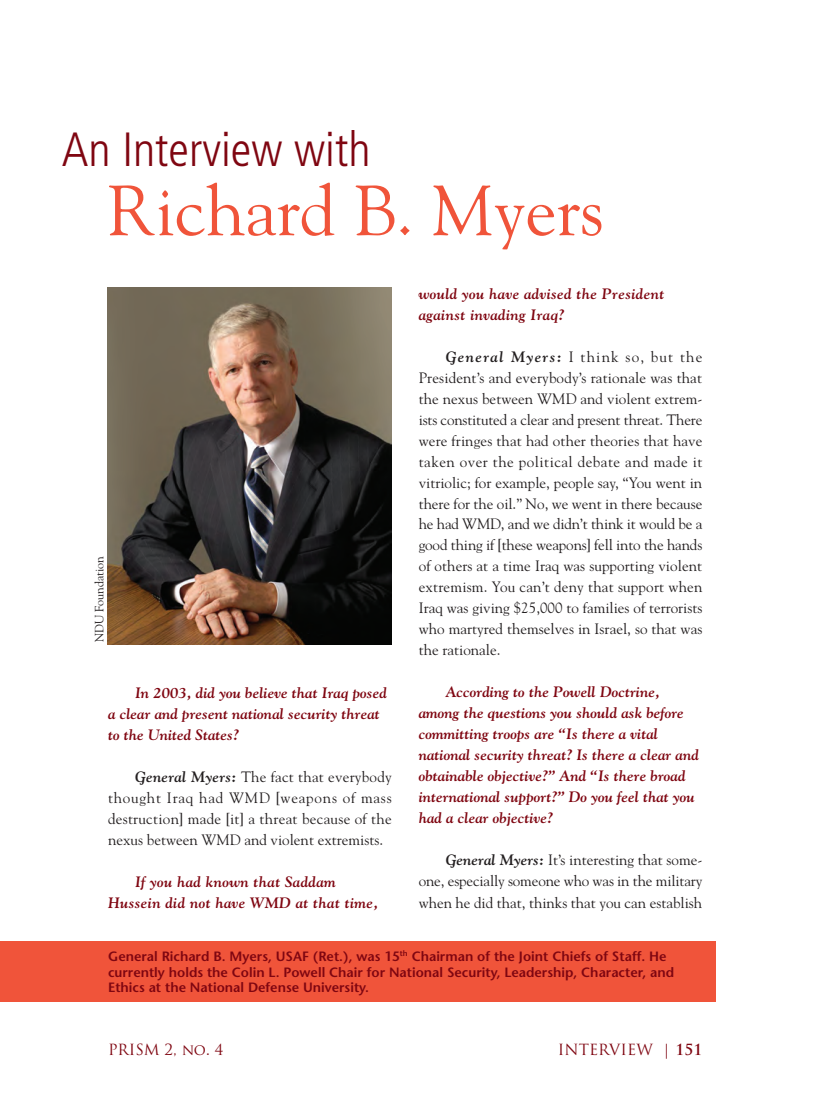
<style>
.page{position:relative;width:824px;height:1107px;background:#fff}
.page>*{position:absolute;margin:0;border:0;box-sizing:border-box;transform-origin:0 0}
.Title_Text_1{font:70.5px "Goudy Std";color:#f0543a}
.Title_Text_2{font:300 condensed 48px "Frutiger LT Std";color:#7f0611}
.Body_TXT{font:15px/21px "Goudy Std";color:#231f20;text-align:justify}
.Interview_Question{font:italic 700 15px/21px "Goudy Std";color:#7f0611}
.Interview_Question-2{font:italic 700 15px/21px "Goudy Std";letter-spacing:.02em;color:#7f0611}
.Body_TXT-2{font:15px "Trajan Pro";color:#7f0611}
.Author_Bio{font:600 13.5px/15.8px "Stone Sans Std";color:#7f0611}
.Photo_Credit_Black{font:12px "Goudy Std";color:#231f20}
.s1{font-weight:700;font-style:italic}
.s2{font-weight:700}
</style>
<div class="page">
<div style="left:0;top:941px;width:716px;height:61px;background:#f0543a"></div>
<img style="left:108px;top:288px;width:284px;height:357px">
<p class="Title_Text_2" style="left:62px;top:122px;width:310px">An Interview with</p>
<p class="Title_Text_1" style="left:108px;top:167px;width:497px">Richard B. Myers</p>
<p class="Interview_Question-2" style="left:418px;top:283px;width:247px">would you have advised the President against invading Iraq?</p>
<p class="Body_TXT" style="left:418px;top:346px;width:285px;text-indent:27px"><span class="s1">General Myers:</span> I think so, but the President’s and everybody’s rationale was that the nexus between WMD and violent extrem&shy;ists constituted a clear and present threat. There were fringes that had other theories that have taken over the political debate and made it vitriolic; for example, people say, “You went in there for the oil.” No, we went in there because he had WMD, and we didn’t think it would be a good thing if [these weapons] fell into the hands of others at a time Iraq was supporting violent extremism. You can’t deny that support when Iraq was giving $25,000 to families of terrorists who martyred themselves in Israel, so that was the rationale.</p>
<p class="Interview_Question" style="left:418px;top:682px;width:282px;text-indent:27px">According to the Powell Doctrine, among the questions you should ask before committing troops are “Is there a vital national security threat? Is there a clear and obtainable objective?” And “Is there broad international support?” Do you feel that you had a clear objective?</p>
<p class="Body_TXT" style="left:418px;top:850px;width:285px;text-indent:27px"><span class="s1">General Myers:</span> It’s interesting that some&shy;one, especially someone who was in the military when he did that, thinks that you can establish</p>
<p class="Photo_Credit_Black" style="left:92px;top:642px;width:88px;rotate:-90deg">NDU Foundation</p>
<p class="Interview_Question" style="left:108px;top:682px;width:280px;text-indent:27px">In 2003, did you believe that Iraq posed a clear and present national security threat to the United States?</p>
<p class="Body_TXT" style="left:108px;top:766px;width:285px;text-indent:27px"><span class="s1">General Myers:</span> The fact that everybody thought Iraq had WMD [weapons of mass destruction] made [it] a threat because of the nexus between WMD and violent extremists.</p>
<p class="Interview_Question-2" style="left:108px;top:871px;width:272px;text-indent:27px">If you had known that Saddam<br>Hussein did not have WMD at that time,</p>
<p class="Author_Bio" style="left:108px;top:948px;width:567px">General Richard B. Myers, USAF (Ret.), was 15<sup>th</sup> Chairman of the Joint Chiefs of Staff. He currently holds the Colin L. Powell Chair for National Security, Leadership, Character, and<br>Ethics at the National Defense University.</p>
<p class="Body_TXT-2" style="left:108px;top:1040px;width:117px">PRISM 2, no. 4</p>
<p class="Body_TXT-2" style="left:558px;top:1040px;width:146px">INTERVIEW | <span class="s2">151</span></p>
</div>
